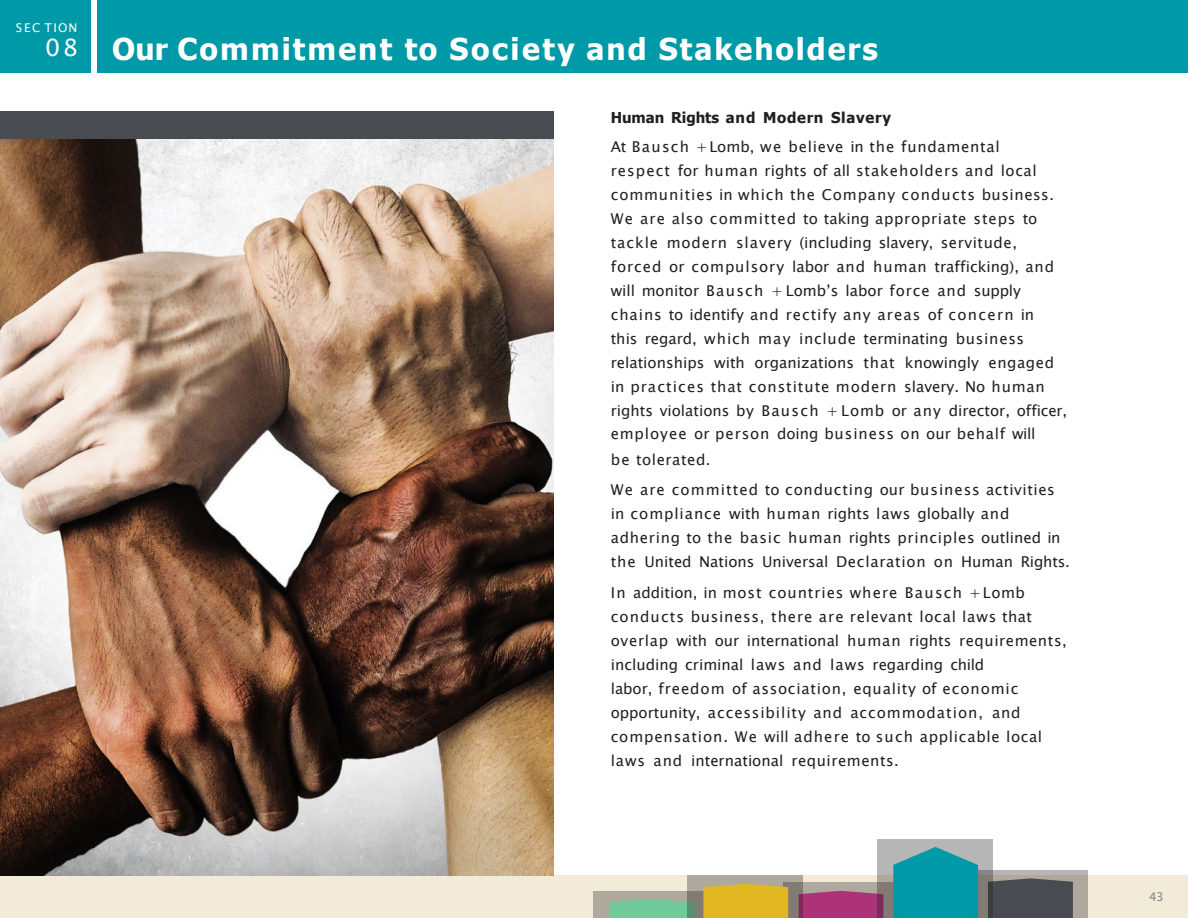
<style>
.page{position:relative;width:1188px;height:918px;background:#fff}
.page>*{position:absolute;margin:0;border:0;box-sizing:border-box;transform-origin:0 0}
.t1{font:700 30px "Tahoma";letter-spacing:.07em;color:#fff}
.t2{font:24px "Lucida Sans Unicode";color:#fff}
.t3{font:15px/24px "Lucida Sans Unicode";letter-spacing:.05em;color:#231f20}
.t4{font:15px/24px "Lucida Sans Unicode";letter-spacing:.005em;color:#231f20}
.t5{font:700 15px "Tahoma";letter-spacing:.045em;color:#231f20}
.t6{font:12px "Lucida Sans Unicode";letter-spacing:.115em;color:#fff}
.t7{font:12px "Lucida Sans Unicode";color:#7f8183}
</style>
<div class="page">
<div style="left:0;top:876px;width:1188px;height:42px;background:#f3ebd9"></div>
<div style="left:783px;top:883px;width:115px;height:35px;background:#afa89c"></div>
<div style="left:803px;top:891px;width:74px;height:27px;background:#ac3378"></div>
<div style="left:593px;top:891px;width:115px;height:27px;background:#afa89c"></div>
<svg style="left:609px;top:899px;width:78px;height:19px"></svg>
<div style="left:687px;top:876px;width:116px;height:42px;background:#231f20;opacity:.33"></div>
<div style="left:703px;top:884px;width:85px;height:34px;background:#e1b722"></div>
<div style="left:972px;top:870px;width:116px;height:48px;background:#231f20;opacity:.33"></div>
<div style="left:993px;top:878px;width:80px;height:40px;background:#484b4f"></div>
<div style="left:877px;top:839px;width:116px;height:79px;background:#231f20;opacity:.33"></div>
<svg style="left:893px;top:847px;width:85px;height:71px;background:#179ca9"></svg>
<div style="left:0;top:0;width:91px;height:72px;background:#0099a8"></div>
<div style="left:97px;top:0;width:1091px;height:72px;background:#0099a8"></div>
<div style="left:0;top:111px;width:554px;height:28px;background:#484b4f"></div>
<img style="left:0;top:139px;width:553px;height:737px">
<p class="t6" style="left:16px;top:18px;width:63px">SEC TION</p>
<p class="t2" style="left:45px;top:29px;width:34px">08</p>
<h2 class="t1" style="left:112px;top:28px;width:767px">Our Commitment to Society and Stakeholders</h2>
<p class="t5" style="left:611px;top:107px;width:282px">Human Rights and Modern Slavery</p>
<p class="t3" style="left:611px;top:135px;width:445px">At Bausch +Lomb, we believe in the fundamental respect for human rights of all stakeholders and local communities in which the Company conducts business.<br>We are also committed to taking appropriate steps to tackle modern slavery (including slavery, servitude, forced or compulsory labor and human trafficking), and will monitor Bausch + Lomb’s labor force and supply chains to identify and rectify any areas of concern in this regard, which may include terminating business relationships with organizations that knowingly engaged in practices that constitute modern slavery. No human</p>
<p class="t4" style="left:611px;top:398px;width:458px">rights violations by Bausch + Lomb or any director, officer, employee or person doing business on our behalf will</p>
<p class="t3" style="left:611px;top:448px;width:101px">be tolerated.</p>
<p class="t3" style="left:611px;top:478px;width:461px">We are committed to conducting our business activities in compliance with human rights laws globally and adhering to the basic human rights principles outlined in the United Nations Universal Declaration on Human Rights.</p>
<p class="t3" style="left:611px;top:581px;width:458px">In addition, in most countries where Bausch +Lomb conducts business, there are relevant local laws that overlap with our international human rights requirements, including criminal laws and laws regarding child</p>
<p class="t3" style="left:611px;top:677px;width:433px">labor, freedom of association, equality of economic opportunity, accessibility and accommodation, and compensation. We will adhere to such applicable local laws and international requirements.</p>
<p class="t7" style="left:1149px;top:887px;width:16px">43</p>
</div>
